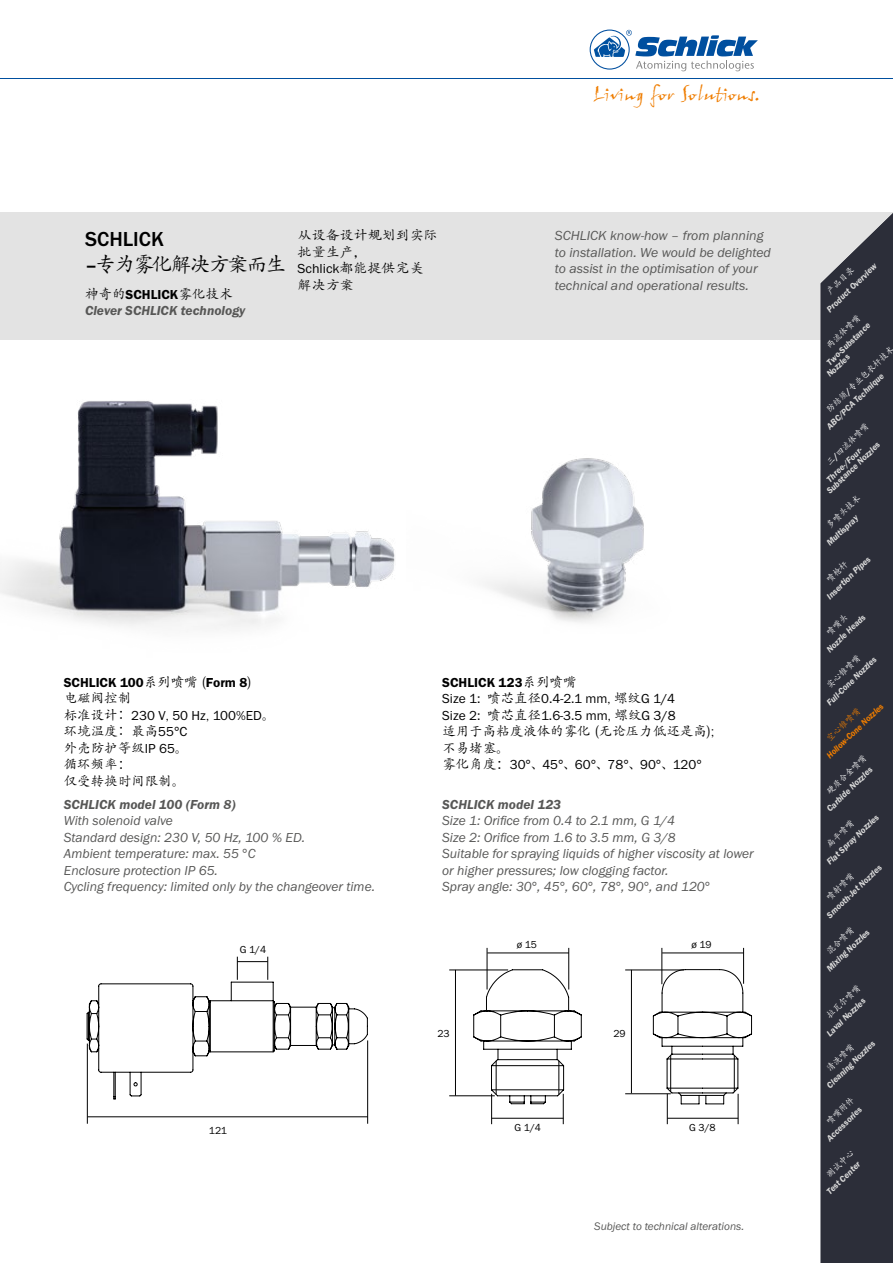
<style>
.page{position:relative;width:893px;height:1263px;background:#fff}
.page>*{position:absolute;margin:0;border:0;box-sizing:border-box;transform-origin:0 0}
.t1{font:21px/25.5px "Adobe Kaiti Std";letter-spacing:-.1em;color:#000}
.t2{font:19.5px "John Handy Plain";color:#ef7d00}
.t3{font:italic 13.5px/16.5px "Franklin Gothic Itc T";color:#575756}
.t4{font:13.5px "Franklin Gothic Itc T";color:#000}
.t5{font:italic 600 13.5px/16.5px "Franklin Gothic Itc T";color:#575756}
.t6{font:13.5px/16.5px "Adobe Kaiti Std";color:#000}
.t7{font:600 13.5px "Franklin Gothic Itc T";color:#000}
.t8{font:13.5px/16.5px "Adobe Kaiti Std";color:#000;scale:1.04 1}
.t9{font:italic 11.25px "Franklin Gothic Itc T";color:#575756}
.t10{font:10.5px "Franklin Gothic Itc T";letter-spacing:-.01em;color:#000}
.t11{font:italic 600 9px "Franklin Gothic Itc T";color:#dadada;scale:.96 1}
.t12{font:9px "Adobe Kaiti Std";color:#fff;scale:.96 1}
.t13{font:italic 600 9px "Franklin Gothic Itc T";color:#ef7d00;scale:.93 1}
.t14{font:italic 600 9px "Franklin Gothic Itc T";color:#dadada;scale:.95 1}
.t15{font:italic 600 9px "Franklin Gothic Itc T";color:#dadada}
.t16{font:italic 600 9px "Franklin Gothic Itc T";color:#dcdcdc;scale:.96 1}
.t17{font:9px "Adobe Kaiti Std";color:#fff;scale:.95 1}
.t18{font:9px "Adobe Kaiti Std";color:#fff;scale:.93 1}
.t19{font:9px "Adobe Kaiti Std";color:#ef7d00;scale:.96 1}
.s1{font-family:"Franklin Gothic Itc T";font-weight:500}
.s2{font-family:"Adobe Kaiti Std";font-weight:400;font-style:normal;color:#000}
.s3{font-style:normal;color:#000}
.s4{font-family:"Franklin Gothic Itc T"}
.s5{font-family:"Adobe Kaiti Std";font-weight:400}
.s6{font-family:"Adobe Kaiti Std"}
.s7{font-family:"Franklin Gothic Itc T";font-weight:600}
</style>
<div class="page">
<svg style="left:590px;top:30px;width:168px;height:41px"></svg>
<div style="left:0;top:213px;width:893px;height:127px;background:#e3e3e3"></div>
<img style="left:512px;top:458px;width:132px;height:165px">
<svg style="left:473px;top:969px;width:109px;height:135px"></svg>
<svg style="left:652px;top:969px;width:100px;height:136px"></svg>
<hr style="left:88px;top:1116px;width:280px;height:1px;background:#000">
<hr style="left:87px;top:1043px;width:1px;height:81px;background:#000">
<hr style="left:367px;top:1040px;width:1px;height:84px;background:#000">
<svg style="left:86px;top:957px;width:283px;height:154px"></svg>
<hr style="left:237px;top:961px;width:31px;height:1px;background:#000">
<hr style="left:487px;top:953px;width:82px;height:1px;background:#000">
<hr style="left:492px;top:1118px;width:71px;height:1px;background:#000">
<hr style="left:667px;top:1118px;width:71px;height:1px;background:#000">
<hr style="left:449px;top:970px;width:59px;height:1px;background:#000">
<hr style="left:625px;top:970px;width:59px;height:1px;background:#000">
<hr style="left:449px;top:1095px;width:46px;height:1px;background:#000">
<hr style="left:625px;top:1093px;width:46px;height:1px;background:#000">
<hr style="left:662px;top:953px;width:82px;height:1px;background:#000">
<hr style="left:487px;top:948px;width:1px;height:41px;background:#000">
<hr style="left:491px;top:1094px;width:1px;height:30px;background:#000">
<hr style="left:667px;top:1094px;width:1px;height:30px;background:#000">
<hr style="left:563px;top:1094px;width:1px;height:30px;background:#000">
<hr style="left:738px;top:1094px;width:1px;height:30px;background:#000">
<hr style="left:455px;top:970px;width:1px;height:125px;background:#000">
<hr style="left:631px;top:970px;width:1px;height:123px;background:#000">
<hr style="left:662px;top:948px;width:1px;height:36px;background:#000">
<hr style="left:568px;top:948px;width:1px;height:41px;background:#000">
<hr style="left:743px;top:948px;width:1px;height:36px;background:#000">
<img style="left:2px;top:401px;width:510px;height:228px">
<hr style="left:0;top:78px;width:893px;height:1px;background:#004f9f">
<div style="left:821px;top:212px;width:72px;height:1051px;background:#2c2e39"></div>
<div style="left:823px;top:664px;width:70px;height:110px;background:#2c2e39"></div>
<svg style="left:825px;top:559px;width:24px;height:24px"></svg>
<svg style="left:825px;top:613px;width:23px;height:23px"></svg>
<p class="t1" style="left:85px;top:226px;width:203px"><span class="s1">SCHLICK<br>–</span>专为雾化解决方案而生</p>
<p class="t5" style="left:85px;top:286px;width:162px"><span class="s2">神奇的</span><span class="s3">SCHLICK</span><span class="s2">雾化技术<br></span>Clever SCHLICK technology</p>
<p class="t8" style="left:298px;top:227px;width:136px">从设备设计规划到实际批量生产，<br><span class="s4">Schlick</span>都能提供完美解决方案</p>
<h2 class="t2" style="left:593px;top:82px;width:171px">Living for Solutions.</h2>
<p class="t3" style="left:555px;top:227px;width:218px">SCHLICK know-how – from planning to installation. We would be delighted to assist in the optimisation of your technical and operational results.</p>
<p class="t7" style="left:64px;top:674px;width:189px">SCHLICK 100<span class="s5">系列喷嘴 (</span>Form 8<span class="s5">)</span></p>
<p class="t6" style="left:64px;top:690px;width:69px">电磁阀控制</p>
<p class="t4" style="left:64px;top:707px;width:213px"><span class="s6">标准设计:</span> 230 V<span class="s6">,</span> 50 Hz<span class="s6">,</span> 100%ED<span class="s6">。</span></p>
<p class="t6" style="left:64px;top:723px;width:125px">环境温度: 最高<span class="s4">55°C</span></p>
<p class="t6" style="left:64px;top:740px;width:126px">外壳防护等级<span class="s4">IP 65</span>。</p>
<p class="t6" style="left:64px;top:756px;width:123px">循环频率：<br>仅受转换时间限制。</p>
<p class="t5" style="left:64px;top:796px;width:174px">SCHLICK model 100 (Form 8)</p>
<p class="t3" style="left:64px;top:812px;width:111px">With solenoid valve</p>
<p class="t3" style="left:64px;top:829px;width:243px">Standard design: 230 V, 50 Hz, 100 % ED.</p>
<p class="t3" style="left:64px;top:845px;width:193px">Ambient temperature: max. 55 °C</p>
<p class="t3" style="left:64px;top:862px;width:156px">Enclosure protection IP 65.</p>
<p class="t3" style="left:64px;top:878px;width:313px">Cycling frequency: limited only by the changeover time.</p>
<p class="t7" style="left:442px;top:674px;width:136px">SCHLICK 123<span class="s5">系列喷嘴</span></p>
<p class="t4" style="left:442px;top:691px;width:234px">Size 1: <span class="s6">喷芯直径</span>0.4-2.1 mm<span class="s6">, 螺纹</span>G 1/4</p>
<p class="t4" style="left:442px;top:707px;width:235px">Size 2: <span class="s6">喷芯直径</span>1.6-3.5 mm<span class="s6">, 螺纹</span>G 3/8</p>
<p class="t6" style="left:442px;top:723px;width:273px">适用于高粘度液体的雾化 (无论压力低还是高);不易堵塞。</p>
<p class="t4" style="left:442px;top:757px;width:261px"><span class="s6">雾化角度：</span>30°<span class="s6">、</span>45°<span class="s6">、</span>60°<span class="s6">、</span>78°<span class="s6">、</span>90°<span class="s6">、</span>120°</p>
<p class="t5" style="left:442px;top:796px;width:120px">SCHLICK model 123</p>
<p class="t3" style="left:442px;top:812px;width:234px">Size 1: Orifice from 0.4 to 2.1 mm, G 1/4</p>
<p class="t3" style="left:442px;top:829px;width:235px">Size 2: Orifice from 1.6 to 3.5 mm, G 3/8</p>
<p class="t3" style="left:442px;top:845px;width:313px">Suitable for spraying liquids of higher viscosity at lower</p>
<p class="t3" style="left:442px;top:862px;width:228px">or higher pressures; low clogging factor.</p>
<p class="t3" style="left:442px;top:878px;width:270px">Spray angle: 30°, 45°, 60°, 78°, 90°, and 120°</p>
<p class="t10" style="left:240px;top:943px;width:28px">G 1/4</p>
<p class="t10" style="left:517px;top:939px;width:22px">ø 15</p>
<p class="t10" style="left:691px;top:939px;width:22px">ø 19</p>
<p class="t10" style="left:437px;top:1027px;width:14px">23</p>
<p class="t10" style="left:613px;top:1027px;width:14px">29</p>
<p class="t10" style="left:209px;top:1124px;width:20px">121</p>
<p class="t10" style="left:515px;top:1121px;width:28px">G 1/4</p>
<p class="t10" style="left:689px;top:1121px;width:28px">G 3/8</p>
<p class="t9" style="left:594px;top:1220px;width:151px">Subject to technical alterations.</p>
<p class="t11" style="left:824px;top:307px;width:70px;rotate:-44deg">Product Overview</p>
<p class="t12" style="left:824px;top:289px;width:37px;rotate:-44deg">产品目录</p>
<p class="t11" style="left:824px;top:360px;width:61px;rotate:-44deg">Two-Substance</p>
<p class="t12" style="left:824px;top:342px;width:46px;rotate:-44deg">两流体喷嘴</p>
<p class="t17" style="left:824px;top:406px;width:96px;rotate:-44deg">防结须<span class="s7">/</span>专业包衣杆技术</p>
<p class="t18" style="left:824px;top:459px;width:60px;rotate:-44deg">三<span class="s7">/</span>四流体喷嘴</p>
<p class="t12" style="left:824px;top:523px;width:46px;rotate:-44deg">多喷头技术</p>
<p class="t11" style="left:824px;top:371px;width:31px;rotate:-44deg">Nozzles</p>
<p class="t14" style="left:824px;top:424px;width:81px;rotate:-44deg">ABC/PCA Technique</p>
<p class="t11" style="left:824px;top:477px;width:52px;rotate:-44deg">Three-/Four-</p>
<p class="t11" style="left:824px;top:540px;width:43px;rotate:-44deg">Multispray</p>
<p class="t15" style="left:824px;top:594px;width:59px;rotate:-44deg">Insertion Pipes</p>
<p class="t11" style="left:824px;top:647px;width:54px;rotate:-44deg">Nozzle Heads</p>
<p class="t11" style="left:824px;top:700px;width:70px;rotate:-44deg">Full-Cone Nozzles</p>
<p class="t11" style="left:824px;top:488px;width:75px;rotate:-44deg">Substance Nozzles</p>
<p class="t12" style="left:824px;top:682px;width:46px;rotate:-44deg">实心锥喷嘴</p>
<p class="t13" style="left:824px;top:753px;width:82px;rotate:-44deg">Hollow-Cone Nozzles</p>
<p class="t19" style="left:824px;top:736px;width:46px;rotate:-44deg">空心锥喷嘴</p>
<p class="t12" style="left:824px;top:789px;width:55px;rotate:-44deg">硬质合金喷嘴</p>
<p class="t11" style="left:824px;top:806px;width:64px;rotate:-44deg">Carbide Nozzles</p>
<p class="t11" style="left:824px;top:859px;width:73px;rotate:-44deg">Flat Spray Nozzles</p>
<p class="t12" style="left:824px;top:842px;width:37px;rotate:-44deg">扁平喷嘴</p>
<p class="t11" style="left:824px;top:913px;width:77px;rotate:-44deg">Smooth-Jet Nozzles</p>
<p class="t12" style="left:824px;top:895px;width:37px;rotate:-44deg">喷射喷嘴</p>
<p class="t12" style="left:824px;top:948px;width:37px;rotate:-44deg">混合喷嘴</p>
<p class="t16" style="left:824px;top:966px;width:60px;rotate:-44deg">Mixing Nozzles</p>
<p class="t11" style="left:824px;top:1030px;width:54px;rotate:-44deg">Laval Nozzles</p>
<p class="t11" style="left:824px;top:1083px;width:68px;rotate:-44deg">Cleaning Nozzles</p>
<p class="t11" style="left:824px;top:1136px;width:48px;rotate:-44deg">Accessories</p>
<p class="t11" style="left:824px;top:1189px;width:46px;rotate:-44deg">Test Center</p>
<p class="t12" style="left:824px;top:1013px;width:46px;rotate:-44deg">拉瓦尔喷嘴</p>
<p class="t12" style="left:824px;top:1065px;width:37px;rotate:-44deg">清洗喷嘴</p>
<p class="t12" style="left:824px;top:1118px;width:37px;rotate:-44deg">喷嘴附件</p>
<p class="t12" style="left:824px;top:1171px;width:37px;rotate:-44deg">测试中心</p>
</div>
